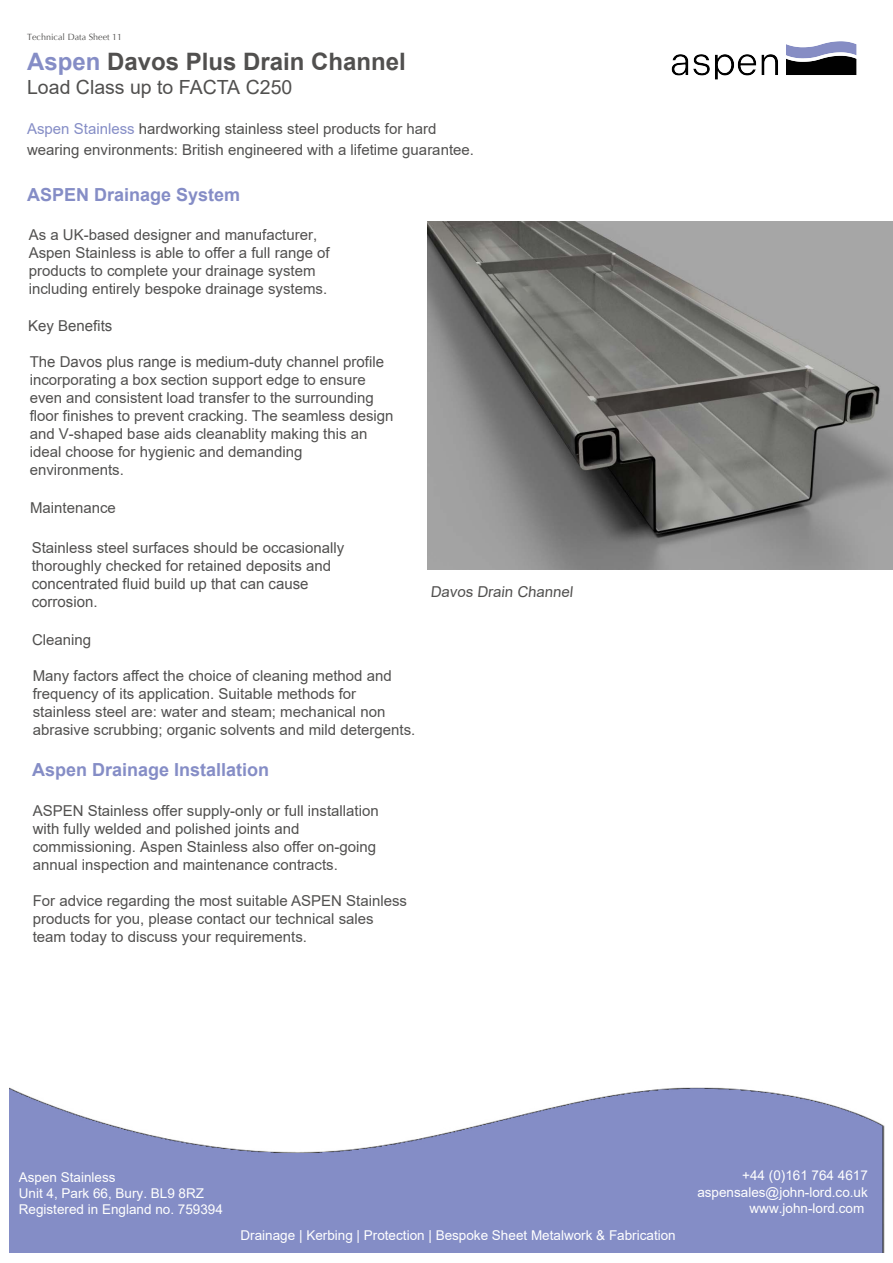
<style>
.page{position:relative;width:893px;height:1263px;background:#fff}
.page>*{position:absolute;margin:0;border:0;box-sizing:border-box;transform-origin:0 0}
.t1{font:700 24px "Arial";color:#51504f}
.t2{font:19.5px "Arial";color:#51504f}
.t3{font:700 18px "Arial";color:#858dc6}
.t4{font:700 18px "Arial";color:#858dc6}
.t5{font:15px/18px "Arial";color:#51504f}
.t6{font:15px/18px "Arial";color:#51504f}
.t7{font:13.5px/16.2px "Arial";color:#fffffe;text-align:right}
.t8{font:13.5px "Arial";color:#fff}
.t9{font:9px "Optima LT Std";color:#51504f}
.s1{color:#858dc6}
.s2{font-style:inherit}
</style>
<div class="page">
<img style="left:10px;top:1087px;width:875px;height:166px">
<img style="left:671px;top:41px;width:186px;height:39px">
<img style="left:427px;top:222px;width:466px;height:347px">
<p class="t9" style="left:27px;top:32px;width:97px">Technical Data Sheet 11</p>
<h1 class="t1" style="left:27px;top:44px;width:380px"><span class="s1">Aspen</span> Davos Plus Drain Channel</h1>
<h2 class="t2" style="left:27px;top:73px;width:267px">Load Class up to FACTA C250</h2>
<p class="t6" style="left:27px;top:118px;width:448px;line-height:21px"><span class="s1">Aspen Stainless</span> hardworking stainless steel products for hard wearing environments: British engineered with a lifetime guarantee.</p>
<p class="t4" style="left:27px;top:182px;width:215px">ASPEN Drainage System</p>
<p class="t5" style="left:29px;top:226px;width:303px">As <span class="s2">a</span> UK<span class="s2">-</span>based designer and manufacturer<span class="s2">, </span>A<span class="s2">spen</span> Stainles<span class="s2">s</span> is able to offer a full range of products to complete your drainage system <span class="s2">including entirely</span> bespoke drainage systems.</p>
<p class="t6" style="left:28px;top:316px;width:86px">Key Benefits</p>
<p class="t6" style="left:30px;top:353px;width:365px">The Davos plus range is medium-duty channel profile incorporating a box section support edge to ensure even and consistent load transfer to the surrounding floor finishes to prevent cracking. <span class="s2">The</span> seamless design and V-shaped base aids cleanablity making this an ideal choose for hygienic and demanding environments.</p>
<p class="t5" style="left:30px;top:498px;width:87px">Maintenance</p>
<p class="t5" style="left:32px;top:539px;width:314px">Stainless steel <span class="s2">surfaces</span> should be occasionally thoroughly checked for retained deposits and</p>
<p class="t6" style="left:32px;top:575px;width:278px">concentrated fluid build up that can cause corrosion.</p>
<p class="t5" style="left:32px;top:630px;width:61px">Cleaning</p>
<p class="t5" style="left:33px;top:666px;width:384px">Many factors affect the choice of cleaning method and frequency of its application. Suitable methods for stainless steel are: water and steam; mechanical non abrasive scrubbing; organic solvents and mild detergents.</p>
<p class="t3" style="left:32px;top:757px;width:239px">A<span class="s2">spen</span> Drainage Installation</p>
<p class="t5" style="left:33px;top:801px;width:347px"><span class="s2">ASPEN Stainless</span> offer supply<span class="s2">-</span>only or full installation with fully welded and polished joints and commissioning. <span class="s2">Aspen Stainless</span> also offer on-going annual inspection and maintenance contracts.</p>
<p class="t5" style="left:33px;top:891px;width:376px">For advice regarding the most suitable ASPEN Stainless <span class="s2">products</span> for you<span class="s2">,</span> please contact our technical sales team today to discuss your requirements.</p>
<p class="t5" style="left:430px;top:582px;width:146px">Davos Drain Channel</p>
<p class="t7" style="left:19px;top:1169px;width:206px;text-align:left">A<span class="s2">spen</span> Stainless<br>Unit 4, Park 66, Bury. BL9 8RZ<br>Registered in England no. 759394</p>
<p class="t8" style="left:241px;top:1226px;width:437px">Drainage | Kerbing | Protection | Bespoke Sheet Metalwork &amp; Fabrication</p>
<p class="t7" style="left:697px;top:1167px;width:172px">+44 (0)161 764 4617 aspensales@john-lord.co.uk www.john-lord.com</p>
</div>
